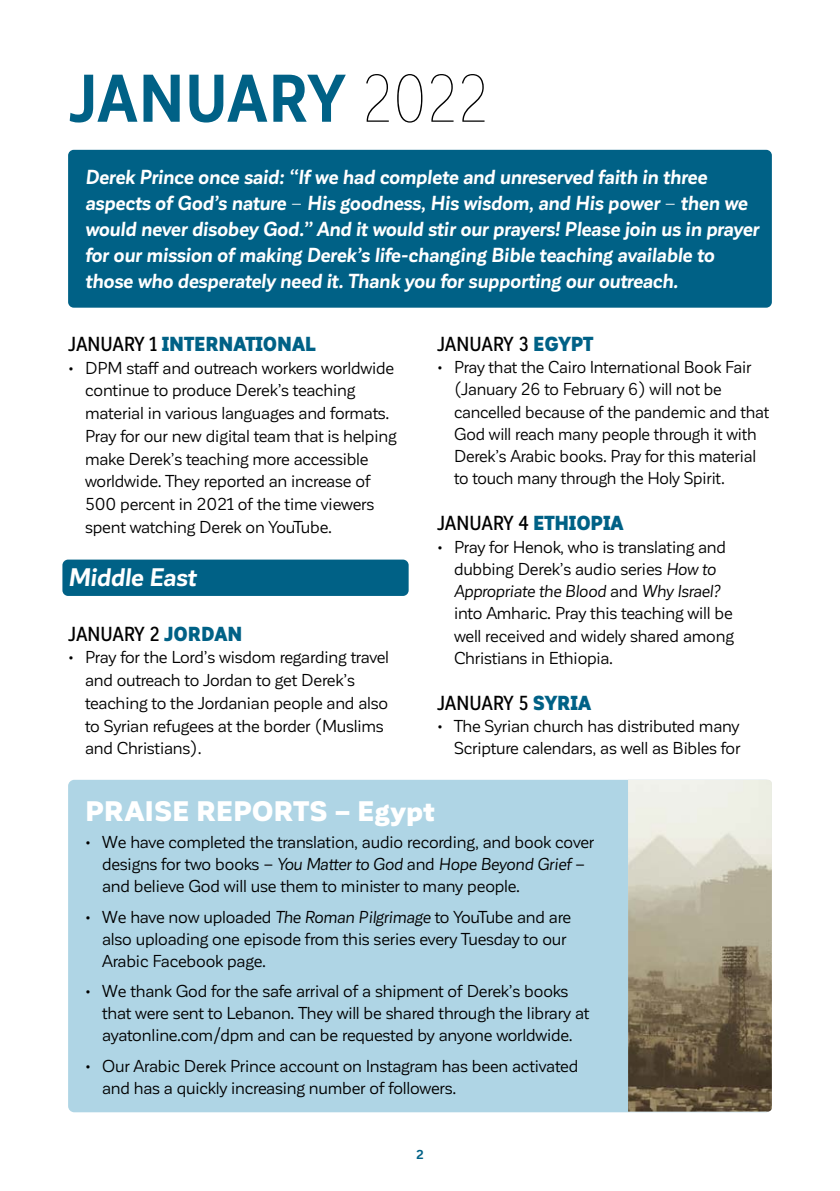
<style>
.page{position:relative;width:840px;height:1191px;background:#fff}
.page>*{position:absolute;margin:0;border:0;box-sizing:border-box;transform-origin:0 0}
.t1{font:700 66.2px "Corporative Sans Alt Cnd";color:#006186}
.t2{font:900 27.8px "Corporative Sans";letter-spacing:.005em;color:#fff}
.t3{font:italic 700 25px "Corporative Sans";letter-spacing:-.01em;color:#fff}
.t4{font:italic 700 20px/26px "Corporative Sans";letter-spacing:-.01em;color:#fff}
.t5{font:500 20px "Corporative Sans Alt Cnd";letter-spacing:-.01em;color:#000}
.t6{font:900 20px "Corporative Sans Alt Cnd";letter-spacing:-.01em;color:#006186}
.t7{font:17px/22.8px "Corporative Sans";letter-spacing:-.01em;color:#000}
.t8{font:700 12.8px "Corporative Sans";color:#006186}
.s1{font-family:"Corporative Sans Alt Cnd Hair";font-weight:400;color:#000}
.s2{font-weight:400;font-style:normal}
.s3{font-weight:500;color:#000}
.s4{font-weight:900;color:#006186}
.s5{font-style:italic}
</style>
<div class="page">
<div style="left:68px;top:150px;width:703px;height:158px;background:#006186;border-radius:6px"></div>
<div style="left:68px;top:780px;width:703px;height:332px;background:#afd5e5;border-radius:6px"></div>
<div style="left:62px;top:559px;width:346px;height:37px;background:#006186;border-radius:6px"></div>
<img style="left:628px;top:780px;width:143px;height:331px">
<h1 class="t1" style="left:69px;top:62px;width:421px">JANUARY <span class="s1">2022</span></h1>
<p class="t4" style="left:85px;top:164px;width:675px">Derek Prince once said: “If we had complete and unreserved faith in three aspects of God’s nature <span class="s2">–</span> His goodness, His wisdom, and His power <span class="s2">–</span> then we would never disobey God.” And it would stir our prayers! Please join us in prayer for our mission of making Derek’s life-changing Bible teaching available to those who desperately need it. Thank you for supporting our outreach.</p>
<p class="t6" style="left:68px;top:333px;width:249px"><span class="s3">JANUARY 1</span> INTERNATIONAL</p>
<p class="t7" style="left:85px;top:356px;width:313px;text-indent:-17px">• DPM staff and outreach workers worldwide continue to produce Derek’s teaching material in various languages and formats.<br>Pray for our new digital team that is helping make Derek’s teaching more accessible worldwide. They reported an increase of 500 percent in 2021 of the time viewers spent watching Derek on YouTube.</p>
<h3 class="t3" style="left:68px;top:563px;width:129px">Middle East</h3>
<p class="t5" style="left:68px;top:623px;width:175px">JANUARY 2 <span class="s4">JORDAN</span></p>
<p class="t7" style="left:85px;top:646px;width:305px;text-indent:-17px">• Pray for the Lord’s wisdom regarding travel and outreach to Jordan to get Derek’s teaching to the Jordanian people and also to Syrian refugees at the border (Muslims and Christians).</p>
<p class="t5" style="left:437px;top:333px;width:158px">JANUARY 3 <span class="s4">EGYPT</span></p>
<p class="t7" style="left:454px;top:356px;width:316px;line-height:22.2px;text-indent:-17px">• Pray that the Cairo International Book Fair (January 26 to February 6) will not be cancelled because of the pandemic and that God will reach many people through it with Derek’s Arabic books. Pray for this material to touch many through the Holy Spirit.</p>
<p class="t5" style="left:437px;top:512px;width:188px">JANUARY 4 <span class="s4">ETHIOPIA</span></p>
<p class="t7" style="left:454px;top:535px;width:281px;line-height:22.2px;text-indent:-17px">• Pray for Henok, who is translating and dubbing Derek’s audio series <span class="s5">How to Appropriate the Blood</span> and <span class="s5">Why Israel? </span>into Amharic. Pray this teaching will be well received and widely shared among Christians in Ethiopia.</p>
<p class="t5" style="left:437px;top:692px;width:156px">JANUARY 5 <span class="s4">SYRIA</span></p>
<p class="t7" style="left:437px;top:715px;width:305px;line-height:22.2px;text-align:right">• The Syrian church has distributed many<br>Scripture calendars, as well as Bibles for</p>
<h2 class="t2" style="left:85px;top:795px;width:351px">PRAISE REPORTS – Egypt</h2>
<p class="t7" style="left:102px;top:831px;width:493px;line-height:22px;text-indent:-17px">• We have completed the translation, audio recording, and book cover designs for two books – <span class="s5">You Matter to God</span> and <span class="s5">Hope Beyond Grief</span> – and believe God will use them to minister to many people.</p>
<p class="t7" style="left:102px;top:906px;width:470px;line-height:22px;text-indent:-17px">• We have now uploaded <span class="s5">The Roman Pilgrimage</span> to YouTube and are also uploading one episode from this series every Tuesday to our<br>Arabic Facebook page.</p>
<p class="t7" style="left:102px;top:980px;width:488px;line-height:22px;text-indent:-17px">• We thank God for the safe arrival of a shipment of Derek’s books that were sent to Lebanon. They will be shared through the library at ayatonline.com/dpm and can be requested by anyone worldwide.</p>
<p class="t7" style="left:102px;top:1055px;width:477px;line-height:22px;text-indent:-17px">• Our Arabic Derek Prince account on Instagram has been activated and has a quickly increasing number of followers.</p>
<p class="t8" style="left:416px;top:1147px;width:9px">2</p>
</div>
